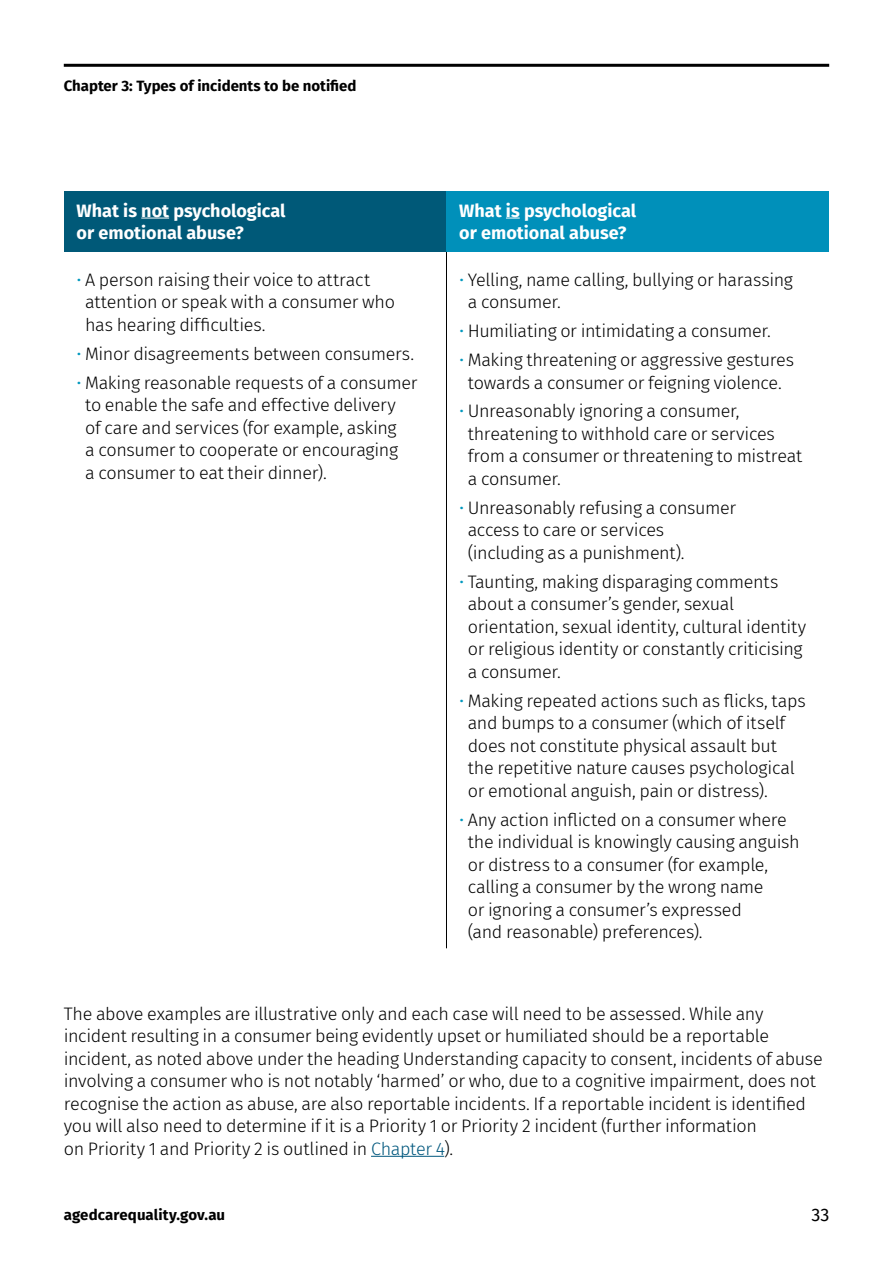
<style>
.page{position:relative;width:893px;height:1263px;background:#fff}
.page>*{position:absolute;margin:0;border:0;box-sizing:border-box;transform-origin:0 0}
.Body_text{font:300 18px/22.5px "Fira Sans";letter-spacing:-.02em;color:#000}
.t1{font:700 18px/22.5px "Fira Sans";color:#fff}
.t2{font:18px "Fira Sans";color:#000}
.t3{font:700 15px "Fira Sans";color:#000}
.s1{color:#0098be}
.s2{color:#00577d}
</style>
<div class="page">
<hr style="left:64px;top:64px;width:765px;height:3px;background:#000">
<div style="left:64px;top:191px;width:382px;height:61px;background:#005978"></div>
<div style="left:446px;top:191px;width:383px;height:61px;background:#0090ba"></div>
<hr style="left:446px;top:252px;width:1px;height:696px;background:#000">
<svg style="left:141px;top:218px;width:28px;height:1px"></svg>
<svg style="left:506px;top:218px;width:14px;height:1px"></svg>
<hr style="left:371px;top:1156px;width:73px;height:1px;background:#00577d">
<p class="t3" style="left:64px;top:73px;width:294px">Chapter 3: Types of incidents to be notified</p>
<h4 class="t1" style="left:77px;top:198px;width:210px">What is not psychological or emotional abuse?</h4>
<h4 class="t1" style="left:459px;top:198px;width:178px">What is psychological or emotional abuse?</h4>
<p class="Body_text" style="left:85px;top:268px;width:312px;text-indent:-9px"><span class="s1">•</span> A person raising their voice to attract attention or speak with a consumer who has hearing difficulties.</p>
<p class="Body_text" style="left:77px;top:342px;width:339px"><span class="s1">•</span> Minor disagreements between consumers.</p>
<p class="Body_text" style="left:85px;top:371px;width:334px;text-indent:-9px"><span class="s1">•</span> Making reasonable requests of a consumer to enable the safe and effective delivery<br>of care and services (for example, asking<br>a consumer to cooperate or encouraging<br>a consumer to eat their dinner).</p>
<p class="Body_text" style="left:468px;top:268px;width:327px;text-indent:-9px"><span class="s1">•</span> Yelling, name calling, bullying or harassing a consumer.</p>
<p class="Body_text" style="left:459px;top:320px;width:313px"><span class="s1">•</span> Humiliating or intimidating a consumer.</p>
<p class="Body_text" style="left:459px;top:348px;width:336px;text-align:center"><span class="s1">•</span> Making threatening or aggressive gestures towards a consumer or feigning violence.</p>
<p class="Body_text" style="left:468px;top:400px;width:336px;text-indent:-9px"><span class="s1">•</span> Unreasonably ignoring a consumer, threatening to withhold care or services from a consumer or threatening to mistreat a consumer.</p>
<p class="Body_text" style="left:468px;top:496px;width:270px;text-indent:-9px"><span class="s1">•</span> Unreasonably refusing a consumer access to care or services (including as a punishment).</p>
<p class="Body_text" style="left:468px;top:570px;width:340px;text-indent:-9px"><span class="s1">•</span> Taunting, making disparaging comments about a consumer’s gender, sexual orientation, sexual identity, cultural identity or religious identity or constantly criticising a consumer.</p>
<p class="Body_text" style="left:468px;top:689px;width:339px;text-indent:-9px"><span class="s1">•</span> Making repeated actions such as flicks, taps and bumps to a consumer (which of itself does not constitute physical assault but the repetitive nature causes psychological or emotional anguish, pain or distress).</p>
<p class="Body_text" style="left:468px;top:808px;width:333px;text-indent:-9px"><span class="s1">•</span> Any action inflicted on a consumer where the individual is knowingly causing anguish or distress to a consumer (for example, calling a consumer by the wrong name<br>or ignoring a consumer’s expressed<br>(and reasonable) preferences).</p>
<p class="Body_text" style="left:64px;top:1002px;width:761px">The above examples are illustrative only and each case will need to be assessed. While any incident resulting in a consumer being evidently upset or humiliated should be a reportable incident, as noted above under the heading Understanding capacity to consent, incidents of abuse involving a consumer who is not notably ‘harmed’ or who, due to a cognitive impairment, does not recognise the action as abuse, are also reportable incidents. If a reportable incident is identified you will also need to determine if it is a Priority 1 or Priority 2 incident (further information<br>on Priority 1 and Priority 2 is outlined in <span class="s2">Chapter 4</span>).</p>
<p class="t3" style="left:64px;top:1202px;width:163px">agedcarequality.gov.au</p>
<p class="t2" style="left:811px;top:1201px;width:19px">33</p>
</div>
